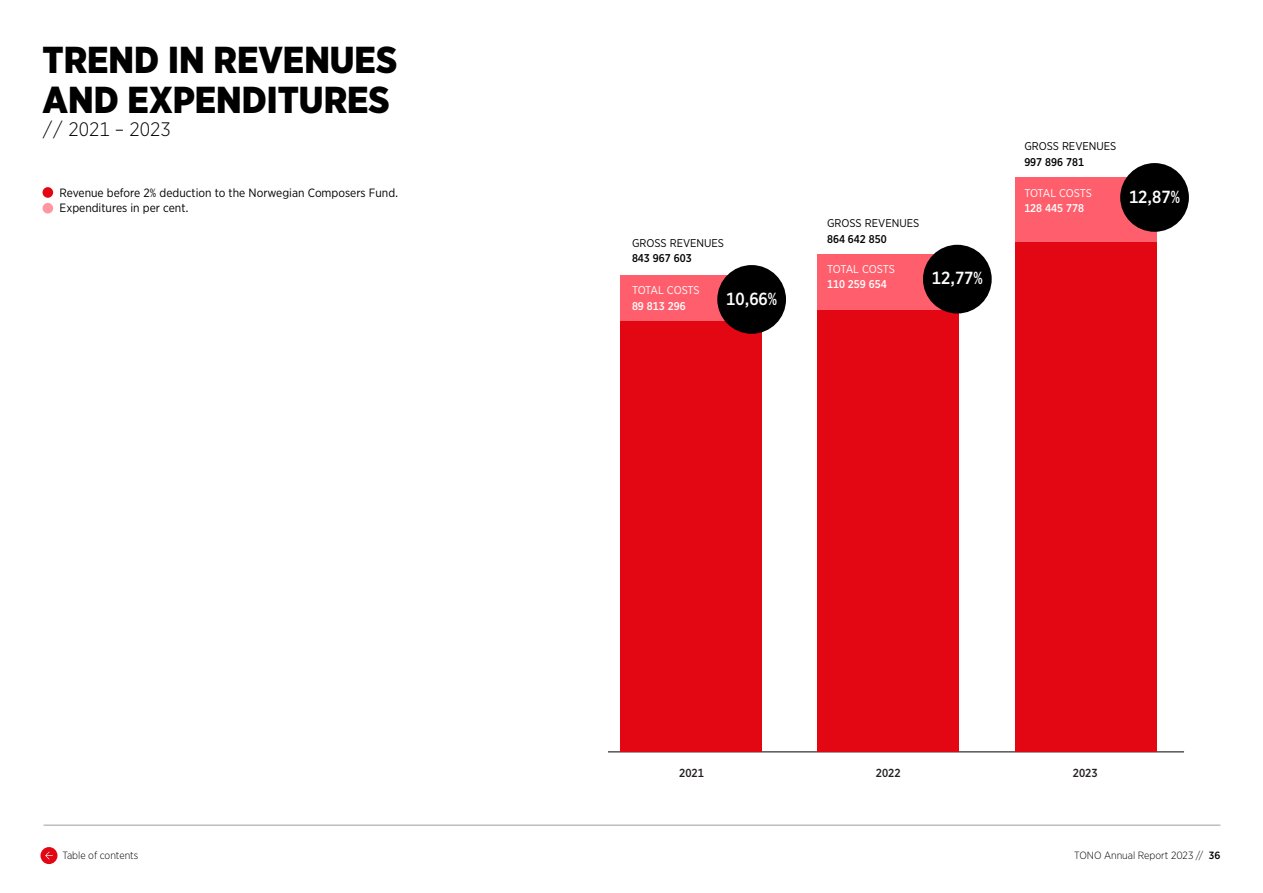
<style>
.page{position:relative;width:1263px;height:893px;background:#fff}
.page>*{position:absolute;margin:0;border:0;box-sizing:border-box;transform-origin:0 0}
.t1{font:900 37.5px/40.5px "Gotham Narrow";color:#000}
.t2{font:300 19.5px "Gotham Narrow";color:#000}
.t3{font:500 17.55px "Gotham Narrow";color:#fff}
.t4{font:12px/15.8px "Gotham Narrow";color:#000}
.t5{font:500 11.7px "Gotham Narrow";color:#231f20}
.t6{font:11.25px "Gotham Narrow";color:#000}
.t7{font:11.25px "Gotham Narrow";letter-spacing:-.02em;color:#fff}
.t8{font:500 11.25px "Gotham Narrow";color:#000}
.t9{font:500 11.25px "Gotham Narrow";color:#fff}
.t10{font:300 10.5px "Gotham Narrow";color:#000}
.s1{font-weight:500}
</style>
<div class="page">
<hr style="left:44px;top:825px;width:1176px;height:1px;background:#9d9d9c">
<hr style="left:608px;top:752px;width:576px;height:1px;background:#000">
<div style="left:620px;top:275px;width:142px;height:46px;background:#ff5f6d"></div>
<div style="left:817px;top:254px;width:142px;height:57px;background:#ff5f6d"></div>
<div style="left:1014px;top:177px;width:142px;height:66px;background:#ff5f6d"></div>
<div style="left:620px;top:321px;width:142px;height:431px;background:#e30613"></div>
<div style="left:817px;top:311px;width:142px;height:441px;background:#e30613"></div>
<div style="left:1014px;top:243px;width:142px;height:509px;background:#e30613"></div>
<div style="left:717px;top:265px;width:69px;height:69px;background:#000;border-radius:50%"></div>
<div style="left:923px;top:245px;width:69px;height:68px;background:#000;border-radius:50%"></div>
<div style="left:1120px;top:163px;width:69px;height:69px;background:#000;border-radius:50%"></div>
<div style="left:40px;top:847px;width:17px;height:17px;background:#e30613;border-radius:50%"></div>
<svg style="left:45px;top:852px;width:8px;height:7px"></svg>
<div style="left:43px;top:187px;width:10px;height:11px;background:#e30613;border-radius:50%"></div>
<div style="left:43px;top:203px;width:10px;height:11px;background:#ff96a0;border-radius:50%"></div>
<h1 class="t1" style="left:43px;top:39px;width:356px">TREND IN REVENUES<br>AND EXPENDITURES</h1>
<h2 class="t2" style="left:43px;top:118px;width:130px">// 2021 – 2023</h2>
<p class="t4" style="left:60px;top:184px;width:340px">Revenue before 2% deduction to the Norwegian Composers Fund.<br>Expenditures in per cent.</p>
<p class="t6" style="left:632px;top:236px;width:94px">GROSS REVENUES</p>
<p class="t8" style="left:632px;top:251px;width:61px">843 967 603</p>
<p class="t7" style="left:632px;top:283px;width:69px">TOTAL COSTS</p>
<p class="t9" style="left:632px;top:299px;width:55px">89 813 296</p>
<h3 class="t3" style="left:726px;top:287px;width:53px">10,66%</h3>
<p class="t6" style="left:827px;top:217px;width:94px">GROSS REVENUES</p>
<p class="t8" style="left:827px;top:232px;width:61px">864 642 850</p>
<p class="t7" style="left:827px;top:262px;width:69px">TOTAL COSTS</p>
<p class="t9" style="left:827px;top:277px;width:61px">110 259 654</p>
<h3 class="t3" style="left:932px;top:267px;width:53px">12,77%</h3>
<p class="t6" style="left:1024px;top:139px;width:94px">GROSS REVENUES</p>
<p class="t8" style="left:1024px;top:155px;width:61px">997 896 781</p>
<p class="t7" style="left:1024px;top:186px;width:69px">TOTAL COSTS</p>
<p class="t9" style="left:1024px;top:201px;width:61px">128 445 778</p>
<h3 class="t3" style="left:1129px;top:185px;width:53px">12,87%</h3>
<p class="t5" style="left:679px;top:766px;width:26px">2021</p>
<p class="t5" style="left:876px;top:766px;width:26px">2022</p>
<p class="t5" style="left:1073px;top:766px;width:26px">2023</p>
<p class="t10" style="left:62px;top:849px;width:77px">Table of contents</p>
<p class="t10" style="left:1074px;top:849px;width:148px">TONO Annual Report 2023 // <span class="s1">36</span></p>
</div>
